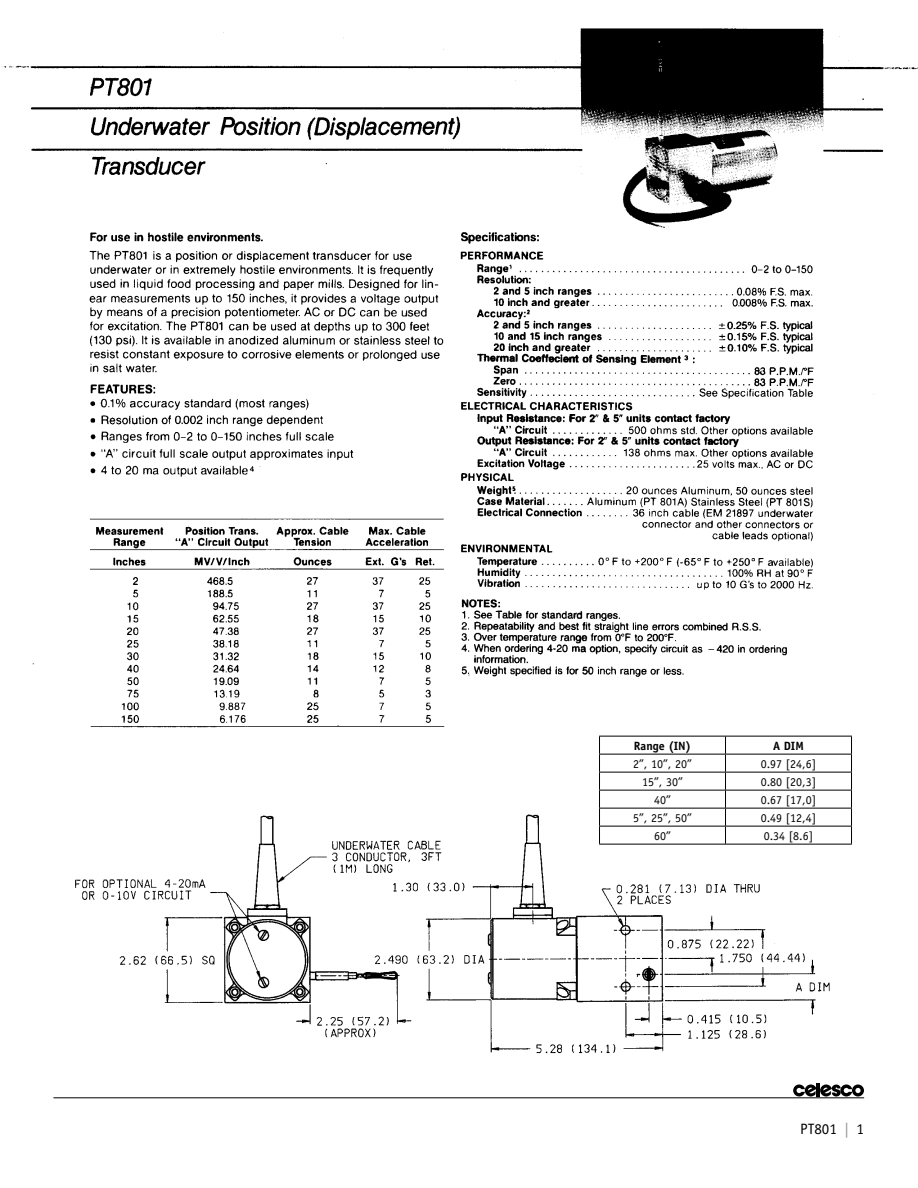
<style>
.page{position:relative;width:918px;height:1188px;background:#fff}
.page>*{position:absolute;margin:0;border:0;box-sizing:border-box;transform-origin:0 0}
.Page_Numbers-Odd{font:15px "Officina Sans";color:#000}
.t1{font:12px "Officina Sans";color:#000}
.t2{font:700 12px "Officina Sans";color:#000}
.s1{color:#939393}
</style>
<div class="page">
<hr style="left:54px;top:1098px;width:810px;height:1px;background:#000">
<hr style="left:816px;top:1082px;width:4px;height:14px;background:#000">
<svg style="left:793px;top:1085px;width:71px;height:11px"></svg>
<img style="left:1px;top:28px;width:917px;height:708px">
<img style="left:75px;top:814px;width:769px;height:269px">
<hr style="left:599px;top:736px;width:127px;height:1px;background:#000">
<hr style="left:726px;top:736px;width:126px;height:1px;background:#000">
<hr style="left:599px;top:754px;width:127px;height:1px;background:#000">
<hr style="left:726px;top:754px;width:126px;height:1px;background:#000">
<hr style="left:599px;top:772px;width:127px;height:1px;background:#000">
<hr style="left:726px;top:772px;width:126px;height:1px;background:#000">
<hr style="left:599px;top:790px;width:127px;height:1px;background:#000">
<hr style="left:726px;top:790px;width:126px;height:1px;background:#000">
<hr style="left:599px;top:808px;width:127px;height:1px;background:#000">
<hr style="left:726px;top:808px;width:126px;height:1px;background:#000">
<hr style="left:599px;top:826px;width:127px;height:1px;background:#000">
<svg style="left:599px;top:736px;width:1px;height:108px"></svg>
<hr style="left:726px;top:826px;width:126px;height:1px;background:#000">
<svg style="left:725px;top:736px;width:1px;height:108px"></svg>
<svg style="left:851px;top:736px;width:1px;height:108px"></svg>
<hr style="left:599px;top:844px;width:253px;height:1px;background:#000">
<p class="t2" style="left:634px;top:738px;width:59px">Range (IN)</p>
<p class="t2" style="left:773px;top:738px;width:32px">A DIM</p>
<p class="t1" style="left:633px;top:757px;width:60px">2”, 10”, 20”</p>
<p class="t1" style="left:761px;top:757px;width:57px">0.97 [24,6]</p>
<p class="t1" style="left:642px;top:775px;width:42px">15”, 30”</p>
<p class="t1" style="left:761px;top:775px;width:57px">0.80 [20,3]</p>
<p class="t1" style="left:654px;top:793px;width:18px">40”</p>
<p class="t1" style="left:761px;top:793px;width:57px">0.67 [17,0]</p>
<p class="t1" style="left:633px;top:811px;width:60px">5”, 25”, 50”</p>
<p class="t1" style="left:761px;top:811px;width:57px">0.49 [12,4]</p>
<p class="t1" style="left:654px;top:829px;width:18px">60”</p>
<p class="t1" style="left:764px;top:829px;width:51px">0.34 [8.6]</p>
<p class="Page_Numbers-Odd" style="left:800px;top:1120px;width:65px">PT801 <span class="s1">|</span> 1</p>
</div>
